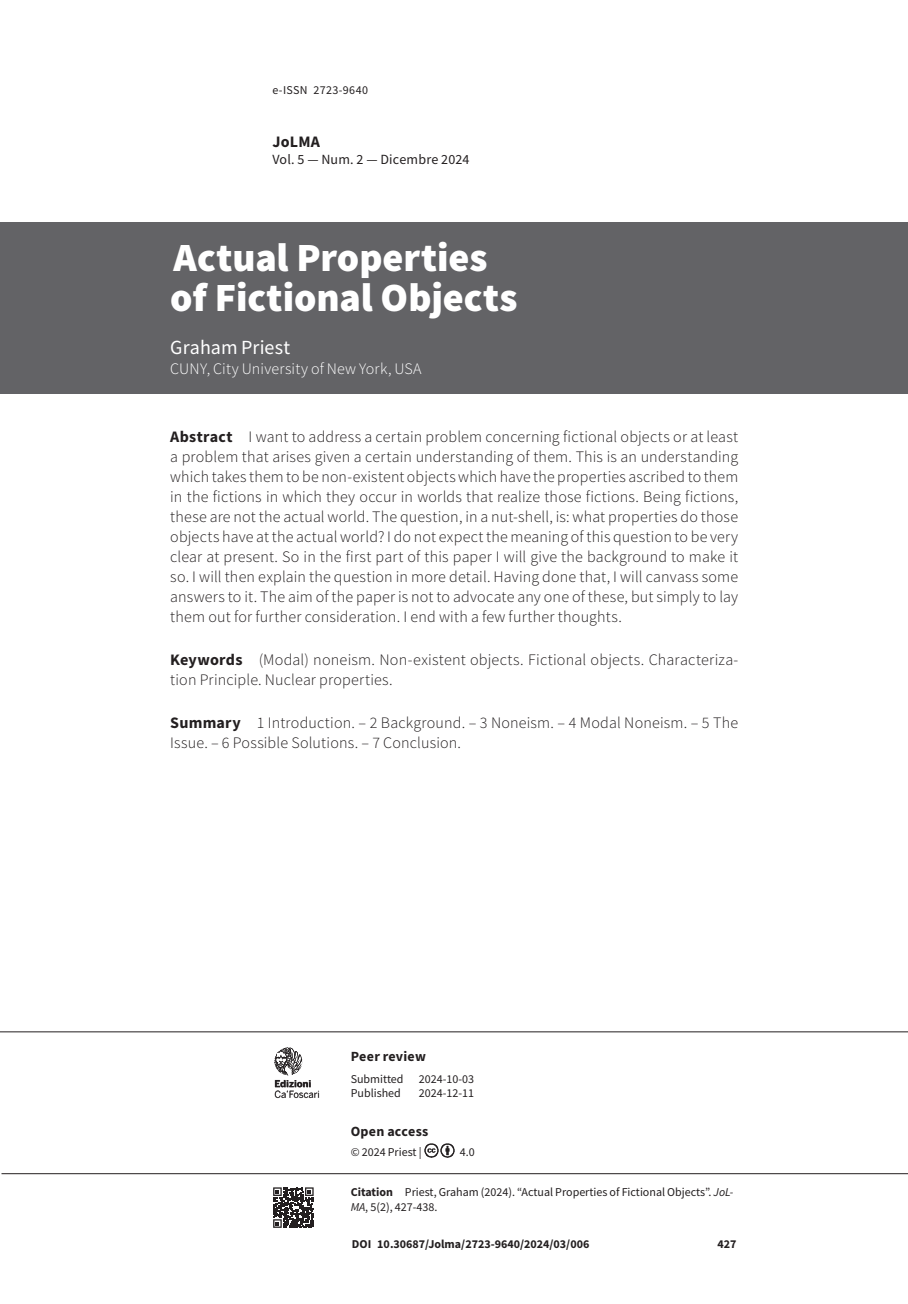
<style>
.page{position:relative;width:908px;height:1304px;background:#fff}
.page>*{position:absolute;margin:0;border:0;box-sizing:border-box;transform-origin:0 0}
.t1{font:900 40px/40px "Source Sans Pro";color:#fff}
.t2{font:20px "Source Sans Pro";letter-spacing:.005em;color:#fff}
.t3{font:300 16px/20px "Source Sans Pro";letter-spacing:.01em;color:#231f20}
.t4{font:300 16px "Source Sans Pro";letter-spacing:.01em;color:#fff}
.t5{font:700 16px "Source Sans Pro";letter-spacing:.015em;color:#231f20}
.t6{font:14px "Source Sans Pro";letter-spacing:.015em;color:#231f20}
.t7{font:700 14px "Source Sans Pro";letter-spacing:.02em;color:#231f20}
.t8{font:12px/15px "Source Sans Pro";color:#231f20}
.t9{font:700 12px "Source Sans Pro";color:#231f20}
.t10{font:12px "Source Sans Pro";letter-spacing:.03em;color:#231f20}
.t11{font:9.6px "Benton Sans";letter-spacing:-.01em;color:#231f20}
.t12{font:700 9.6px "Benton Sans";color:#231f20}
.s1{font-weight:700}
.s2{font-style:italic}
</style>
<div class="page">
<hr style="left:2px;top:1173px;width:905px;height:1px;background:#231f20">
<hr style="left:0;top:1031px;width:907px;height:1px;background:#231f20">
<img style="left:424px;top:1143px;width:31px;height:15px">
<svg style="left:313px;top:1187px;width:1px;height:40px"></svg>
<svg style="left:273px;top:1187px;width:40px;height:41px"></svg>
<svg style="left:274px;top:1047px;width:45px;height:51px"></svg>
<div style="left:0;top:223px;width:907px;height:171px;background:#636366"></div>
<p class="t10" style="left:272px;top:82px;width:97px">e-ISSN 2723-9640</p>
<p class="t5" style="left:272px;top:131px;width:49px">JoLMA</p>
<p class="t6" style="left:272px;top:150px;width:198px">Vol. 5 — Num. 2 — Dicembre 2024</p>
<h1 class="t1" style="left:170px;top:237px;width:349px">Actual Properties of Fictional Objects</h1>
<p class="t2" style="left:170px;top:335px;width:121px">Graham Priest</p>
<p class="t4" style="left:170px;top:359px;width:253px">CUNY, City University of New York, USA</p>
<p class="t3" style="left:170px;top:427px;width:569px;text-align:justify"><span class="s1">Abstract</span> I want to address a certain problem concerning fictional objects or at least a problem that arises given a certain understanding of them. This is an understanding which takes them to be non-existent objects which have the properties ascribed to them in the fictions in which they occur in worlds that realize those fictions. Being fictions, these are not the actual world. The question, in a nut-shell, is: what properties do those objects have at the actual world? I do not expect the meaning of this question to be very clear at present. So in the first part of this paper I will give the background to make it so. I will then explain the question in more detail. Having done that, I will canvass some answers to it. The aim of the paper is not to advocate any one of these, but simply to lay them out for further consideration. I end with a few further thoughts.</p>
<p class="t3" style="left:170px;top:650px;width:569px"><span class="s1">Keywords</span> (Modal) noneism. Non-existent objects. Fictional objects. Characteriza&shy;tion Principle. Nuclear properties.</p>
<p class="t3" style="left:170px;top:712px;width:569px"><span class="s1">Summary</span> 1 Introduction. – 2 Background. – 3 Noneism. – 4 Modal Noneism. – 5 The<br>Issue. – 6 Possible Solutions. – 7 Conclusion.</p>
<p class="t12" style="left:274px;top:1078px;width:38px">Edizioni</p>
<p class="t11" style="left:274px;top:1088px;width:47px">Ca’Foscari</p>
<p class="t7" style="left:350px;top:1046px;width:77px">Peer review</p>
<p class="t8" style="left:350px;top:1071px;width:54px">Submitted</p>
<p class="t8" style="left:418px;top:1071px;width:57px">2024-10-03</p>
<p class="t8" style="left:350px;top:1085px;width:52px">Published</p>
<p class="t8" style="left:418px;top:1085px;width:57px">2024-12-11</p>
<p class="t7" style="left:350px;top:1122px;width:79px">Open access</p>
<p class="t8" style="left:350px;top:1144px;width:72px">© 2024 Priest |</p>
<p class="t8" style="left:459px;top:1144px;width:16px">4.0</p>
<p class="t8" style="left:350px;top:1184px;width:384px"><span class="s1">Citation</span> Priest, Graham (2024). “Actual Properties of Fictional Objects”. <span class="s2">JoL-<br>MA</span>, 5(2), 427-438.</p>
<p class="t9" style="left:351px;top:1235px;width:239px">DOI 10.30687/Jolma/2723-9640/2024/03/006</p>
<p class="t9" style="left:717px;top:1236px;width:21px">427</p>
</div>
